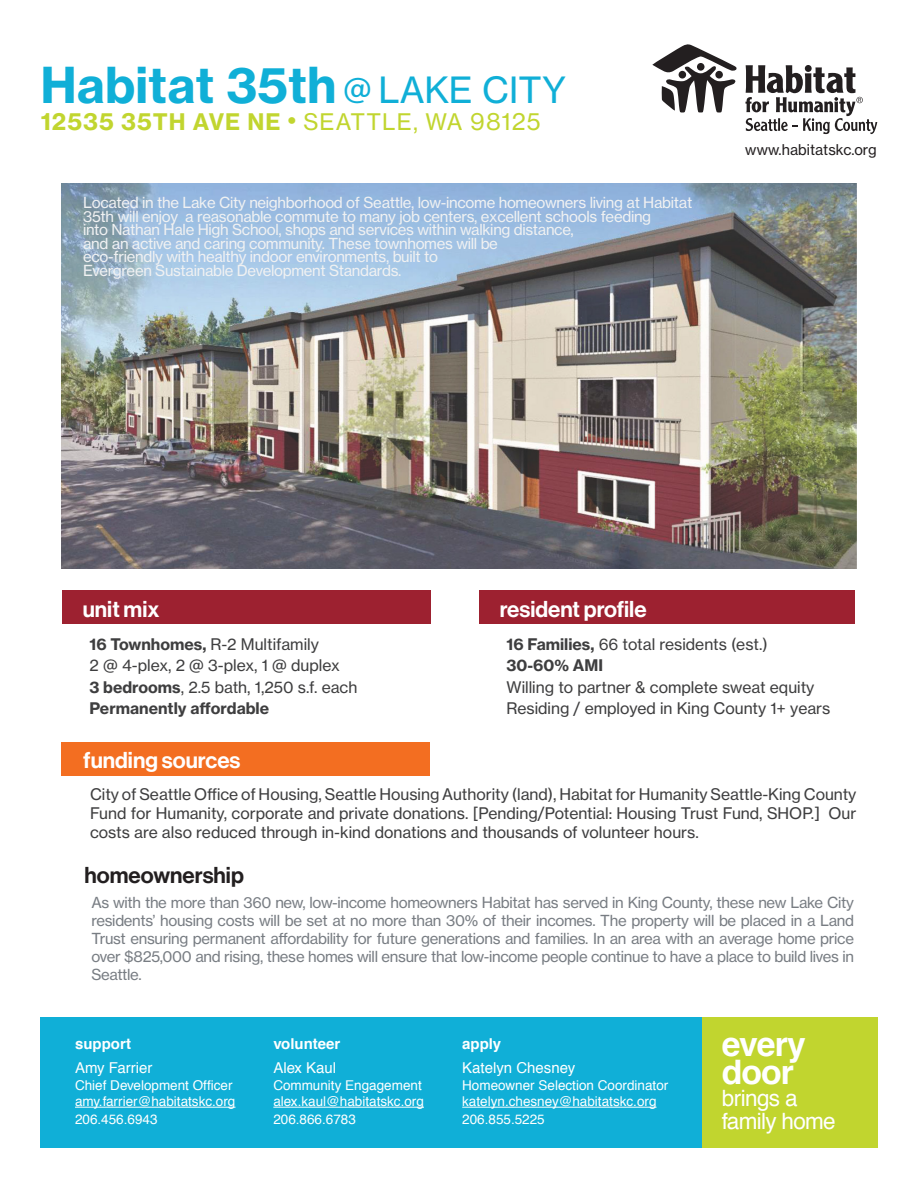
<style>
.page{position:relative;width:918px;height:1188px;background:#fff}
.page>*{position:absolute;margin:0;border:0;box-sizing:border-box;transform-origin:0 0}
.t1{font:48.75px "N Haas Grotesk TX Pro 75 Bd";color:#10afd7}
.t2{font:700 33.75px/28.2px "Helvetica";letter-spacing:-.03em;color:#fff}
.t3{font:22.5px "N Haas Grotesk DS Pro 65 Md";color:#fff}
.t4{font:22.5px "N Haas Grotesk TX Pro 75 Bd";letter-spacing:.045em;color:#c1d52f}
.t5{font:22.5px/22.5px "Helvetica";letter-spacing:-.03em;color:#fff}
.t6{font:22.5px "N Haas Grotesk DS Pro 65 Md";color:#231f20}
.t7{font:15.75px/21.6px "N Haas Grotesk TX Pro 55 Rg";color:#3e3e3f}
.t8{font:15.75px "N Haas Grotesk TX Pro 75 Bd";color:#3e3e3f}
.t9{font:15px/18px "N Haas Grotesk TX Pro 55 Rg";letter-spacing:-.02em;color:#787d83;text-align:justify}
.t10{font:15px/13.5px "N Haas Grotesk TX Pro 55 Rg";letter-spacing:-.02em;color:#f0f1f2}
.t11{font:15px "Helvetica";color:#fff}
.t12{font:700 15px "Helvetica";color:#fff}
.t13{font:14.7px "N Haas Grotesk TX Pro 55 Rg";letter-spacing:.005em;color:#231f20}
.t14{font:13.5px/16.2px "Helvetica";color:#fff}
.s1{font-family:"N Haas Grotesk TX Pro 55 Rg";font-size:30px}
.s2{font-family:"N Haas Grotesk TX Pro 55 Rg";font-size:35.7px}
.s3{font-family:"N Haas Grotesk TX Pro 55 Rg"}
.s4{font-family:"N Haas Grotesk TX Pro 75 Bd"}
</style>
<div class="page">
<svg style="left:652px;top:44px;width:85px;height:69px"></svg>
<svg style="left:745px;top:65px;width:132px;height:69px"></svg>
<img style="left:62px;top:184px;width:794px;height:384px">
<div style="left:702px;top:1017px;width:176px;height:131px;background:#c1d52f"></div>
<div style="left:40px;top:1017px;width:662px;height:131px;background:#10afd7"></div>
<hr style="left:75px;top:1107px;width:161px;height:1px;background:#fff">
<hr style="left:273px;top:1107px;width:151px;height:1px;background:#fff">
<hr style="left:462px;top:1107px;width:195px;height:1px;background:#fff">
<div style="left:479px;top:590px;width:376px;height:34px;background:#9d2130"></div>
<div style="left:62px;top:590px;width:369px;height:34px;background:#9d2130"></div>
<div style="left:62px;top:743px;width:368px;height:33px;background:#f36e21"></div>
<h1 class="t1" style="left:40px;top:55px;width:527px">Habitat 35th <span class="s1">@</span> <span class="s2">LAKE CITY</span></h1>
<h3 class="t4" style="left:41px;top:107px;width:502px">12535 35TH AVE NE • <span class="s3">SEATTLE, WA 98125</span></h3>
<p class="t10" style="left:83px;top:196px;width:611px">Located in the Lake City neighborhood of Seattle, low-income homeowners living at Habitat 35th will enjoy a reasonable commute to many job centers, excellent schools feeding<br>into Nathan Hale High School, shops and services within walking distance,<br>and an active and caring community. These townhomes will be<br>eco-friendly with healthy indoor environments, built to<br>Evergreen Sustainable Development Standards.</p>
<p class="t13" style="left:745px;top:140px;width:133px">www.habitatskc.org</p>
<h3 class="t3" style="left:500px;top:596px;width:148px">resident profile</h3>
<p class="t7" style="left:506px;top:633px;width:263px"><span class="s4">16 Families,</span> 66 total residents (est.)</p>
<p class="t8" style="left:506px;top:655px;width:98px">30-60% AMI</p>
<p class="t7" style="left:506px;top:676px;width:325px">Willing to partner &amp; complete sweat equity<br>Residing / employed in King County 1+ years</p>
<h3 class="t3" style="left:83px;top:596px;width:78px">unit mix</h3>
<p class="t7" style="left:89px;top:633px;width:269px"><span class="s4">16 Townhomes,</span> R-2 Multifamily<br>2 @ 4-plex, 2 @ 3-plex, 1 @ duplex<br><span class="s4">3 bedrooms</span>, 2.5 bath, 1,250 s.f. each</p>
<p class="t8" style="left:89px;top:699px;width:181px">Permanently affordable</p>
<h3 class="t3" style="left:83px;top:747px;width:159px">funding sources</h3>
<p class="t7" style="left:90px;top:785px;width:768px;line-height:18.9px;text-align:justify">City of Seattle Office of Housing, Seattle Housing Authority (land), Habitat for Humanity Seattle-King County Fund for Humanity, corporate and private donations. [Pending/Potential: Housing Trust Fund, SHOP.] Our costs are also reduced through in-kind donations and thousands of volunteer hours.</p>
<h3 class="t6" style="left:85px;top:862px;width:161px">homeownership</h3>
<p class="t9" style="left:91px;top:893px;width:764px">As with the more than 360 new, low-income homeowners Habitat has served in King County, these new Lake City residents’ housing costs will be set at no more than 30% of their incomes. The property will be placed in a Land Trust ensuring permanent affordability for future generations and families. In an area with an average home price over $825,000 and rising, these homes will ensure that low-income people continue to have a place to build lives in Seattle.</p>
<p class="t12" style="left:75px;top:1037px;width:58px">support</p>
<p class="t11" style="left:75px;top:1062px;width:79px">Amy Farrier</p>
<p class="t14" style="left:75px;top:1078px;width:162px">Chief Development Officer amy.farrier@habitatskc.org</p>
<p class="t14" style="left:75px;top:1112px;width:84px">206.456.6943</p>
<p class="t12" style="left:273px;top:1037px;width:69px">volunteer</p>
<p class="t11" style="left:273px;top:1062px;width:64px">Alex Kaul</p>
<p class="t14" style="left:273px;top:1078px;width:152px">Community Engagement alex.kaul@habitatskc.org</p>
<p class="t14" style="left:273px;top:1112px;width:84px">206.866.6783</p>
<p class="t12" style="left:462px;top:1037px;width:40px">apply</p>
<p class="t11" style="left:462px;top:1062px;width:115px">Katelyn Chesney</p>
<p class="t14" style="left:462px;top:1078px;width:208px">Homeowner Selection Coordinator katelyn.chesney@habitatskc.org</p>
<p class="t14" style="left:462px;top:1112px;width:84px">206.855.5225</p>
<h2 class="t2" style="left:722px;top:1033px;width:85px">every door</h2>
<h3 class="t5" style="left:722px;top:1089px;width:115px">brings a family home</h3>
</div>
